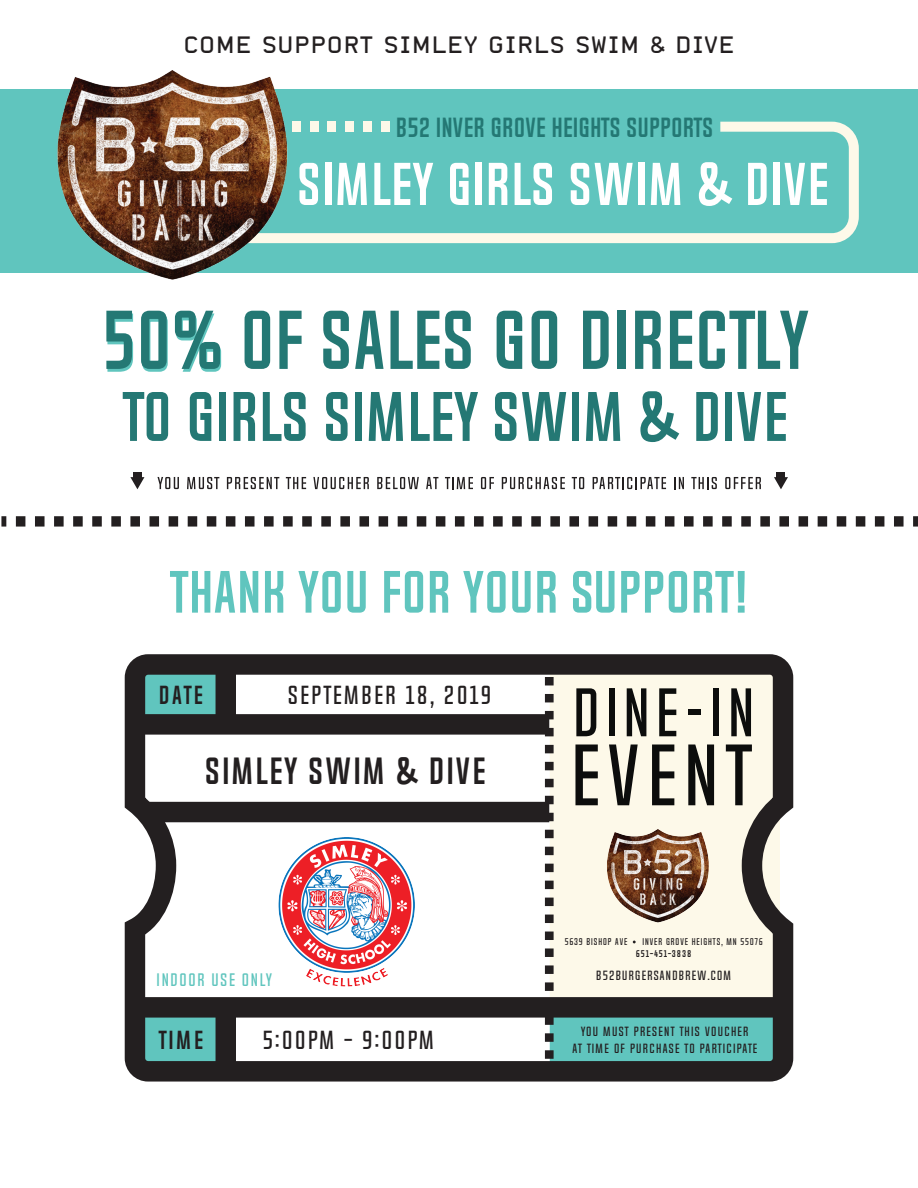
<style>
.page{position:relative;width:918px;height:1188px;background:#fff}
.page>*{position:absolute;margin:0;border:0;box-sizing:border-box;transform-origin:0 0}
.t1{font:700 75px "Chosence";color:#247874}
.t2{font:700 63px "Chosence";color:#247874}
.t3{font:700 54.3px "Chosence";letter-spacing:.01em;color:#fff}
.t4{font:700 53.7px "Chosence";color:#60c5be}
.t5{font:700 34.2px "Chosence";letter-spacing:.05em;color:#231f20}
.t6{font:700 24.9px "Chosence";color:#247874}
.t7{font:23.55px "Chosence";letter-spacing:.1em;color:#231f20}
.t8{font:700 23.55px "Chosence";letter-spacing:.085em;color:#231f20}
.t9{font:22.5px "Alpha Headline";letter-spacing:.025em;color:#231f20}
.t10{font:16.35px "Chosence";letter-spacing:.1em;color:#60c5be}
.t11{font:12px/17.1px "Chosence";letter-spacing:.1em;color:#231f20;text-align:center}
.t12{font:8.85px "Chosence";letter-spacing:.1em;color:#231f20}
.t13{font:700 8.85px "Chosence";letter-spacing:.1em;color:#231f20}
</style>
<div class="page">
<svg style="left:107px;top:314px;width:26px;height:58px"></svg>
<svg style="left:142px;top:314px;width:26px;height:58px"></svg>
<svg style="left:176px;top:314px;width:45px;height:58px"></svg>
<div style="left:0;top:89px;width:918px;height:183px;background:#60c5be"></div>
<svg style="left:157px;top:477px;width:22px;height:12px"></svg>
<svg style="left:187px;top:477px;width:32px;height:12px"></svg>
<svg style="left:227px;top:477px;width:52px;height:12px"></svg>
<svg style="left:286px;top:477px;width:20px;height:12px"></svg>
<svg style="left:313px;top:477px;width:56px;height:12px"></svg>
<svg style="left:377px;top:477px;width:42px;height:12px"></svg>
<svg style="left:426px;top:477px;width:12px;height:12px"></svg>
<svg style="left:445px;top:477px;width:28px;height:12px"></svg>
<svg style="left:481px;top:477px;width:13px;height:12px"></svg>
<svg style="left:502px;top:477px;width:63px;height:12px"></svg>
<svg style="left:572px;top:477px;width:12px;height:12px"></svg>
<svg style="left:593px;top:477px;width:73px;height:12px"></svg>
<svg style="left:674px;top:477px;width:10px;height:12px"></svg>
<svg style="left:691px;top:477px;width:26px;height:12px"></svg>
<svg style="left:725px;top:477px;width:36px;height:12px"></svg>
<div style="left:1px;top:516px;width:5px;height:11px;background:#231f20"></div>
<svg style="left:16px;top:516px;width:888px;height:11px"></svg>
<div style="left:913px;top:516px;width:5px;height:11px;background:#231f20"></div>
<svg style="left:291px;top:122px;width:568px;height:121px"></svg>
<div style="left:328px;top:122px;width:8px;height:10px;background:#fdf9e9"></div>
<div style="left:310px;top:122px;width:9px;height:10px;background:#fdf9e9"></div>
<div style="left:345px;top:122px;width:9px;height:10px;background:#fdf9e9"></div>
<svg style="left:124px;top:654px;width:670px;height:428px"></svg>
<div style="left:216px;top:664px;width:20px;height:60px;background:#231f20"></div>
<div style="left:216px;top:1007px;width:20px;height:60px;background:#231f20"></div>
<div style="left:777px;top:472px;width:8px;height:6px;background:#231f20"></div>
<svg style="left:774px;top:477px;width:14px;height:12px"></svg>
<div style="left:133px;top:472px;width:8px;height:6px;background:#231f20"></div>
<svg style="left:130px;top:477px;width:14px;height:12px"></svg>
<img style="left:269px;top:835px;width:155px;height:155px">
<img style="left:51px;top:70px;width:240px;height:210px">
<img style="left:604px;top:828px;width:107px;height:95px">
<h3 class="t9" style="left:184px;top:30px;width:552px">COME SUPPORT SIMLEY GIRLS SWIM &amp; DIVE</h3>
<h3 class="t6" style="left:396px;top:114px;width:319px">B52 INVER GROVE HEIGHTS SUPPORTS</h3>
<h3 class="t3" style="left:297px;top:155px;width:533px">SIMLEY GIRLS SWIM &amp; DIVE</h3>
<h1 class="t1" style="left:102px;top:299px;width:708px">50% OF SALES GO DIRECTLY</h1>
<h2 class="t2" style="left:123px;top:382px;width:667px">TO GIRLS SIMLEY SWIM &amp; DIVE</h2>
<h3 class="t4" style="left:170px;top:563px;width:579px">THANK YOU FOR YOUR SUPPORT!</h3>
<h3 class="t8" style="left:159px;top:682px;width:46px">DATE</h3>
<h3 class="t7" style="left:288px;top:682px;width:205px">SEPTEMBER 18, 2019</h3>
<h3 class="t5" style="left:205px;top:752px;width:282px">SIMLEY SWIM &amp; DIVE</h3>
<h3 class="t10" style="left:157px;top:971px;width:117px">INDOOR USE ONLY</h3>
<h3 class="t8" style="left:159px;top:1027px;width:46px">TIME</h3>
<h3 class="t7" style="left:263px;top:1027px;width:173px">5:00PM - 9:00PM</h3>
<p class="t12" style="left:565px;top:937px;width:64px">5639 BISHOP AVE</p>
<p class="t12" style="left:642px;top:937px;width:122px">INVER GROVE HEIGHTS, MN 55076</p>
<p class="t13" style="left:636px;top:949px;width:57px">651-451-3838</p>
<p class="t11" style="left:596px;top:967px;width:136px">B52BURGERSANDBREW.COM</p>
<p class="t11" style="left:572px;top:1023px;width:187px">YOU MUST PRESENT THIS VOUCHER<br>AT TIME OF PURCHASE TO PARTICIPATE</p>
</div>
